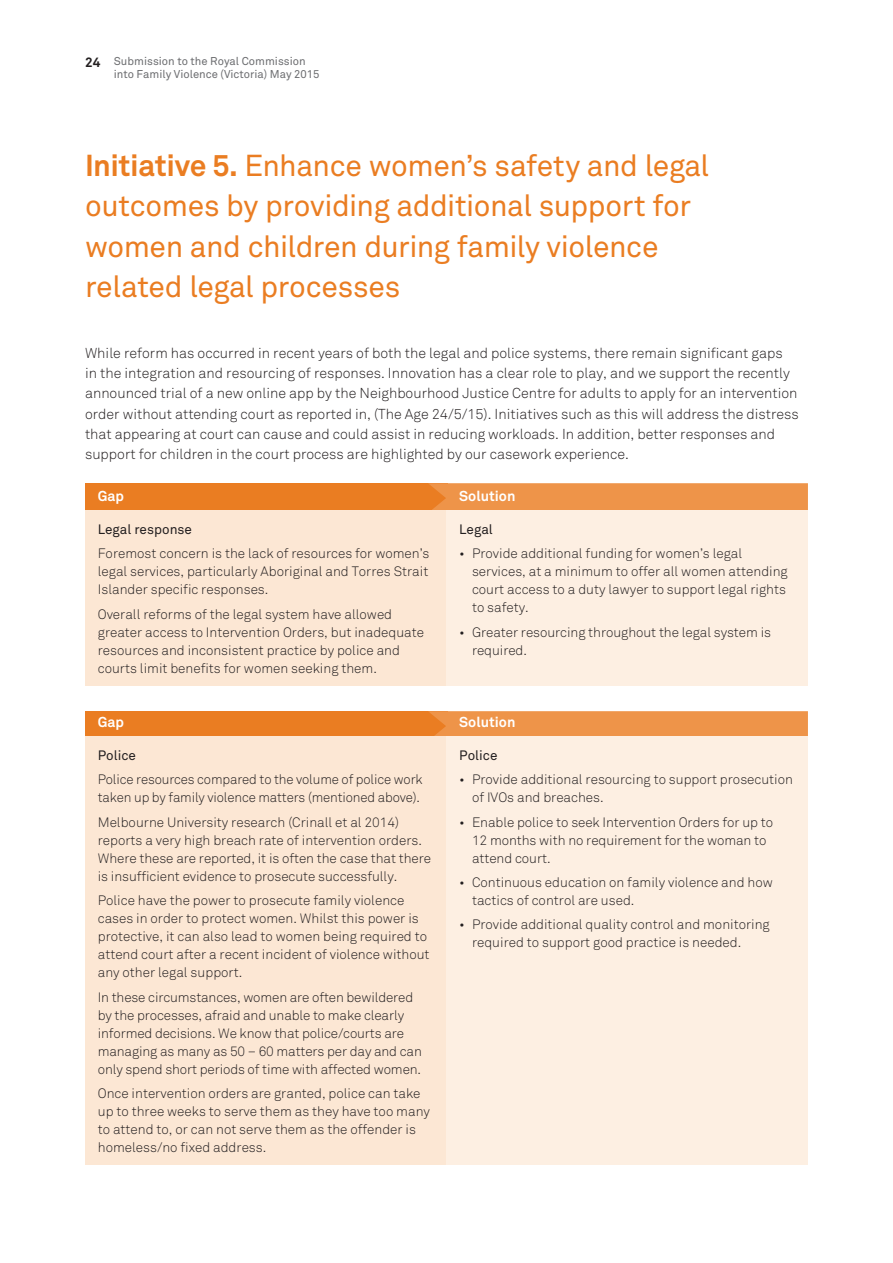
<style>
.page{position:relative;width:893px;height:1263px;background:#fff}
.page>*{position:absolute;margin:0;border:0;box-sizing:border-box;transform-origin:0 0}
.t1{font:30px/40.5px "Akkurat";letter-spacing:-.015em;color:#ea7d22}
.t2{font:300 14.25px/20.2px "Akkurat";color:#231f20}
.t3{font:700 14.25px "Akkurat";color:#fff}
.t4{font:300 13.5px/18px "Akkurat";color:#231f20}
.t5{font:13.5px "Akkurat";color:#231f20}
.t6{font:11.25px/13.5px "Akkurat";color:#6c6d70}
.s1{font-weight:700;font-size:13.5px;color:#231f20}
.s2{font-weight:700}
</style>
<div class="page">
<div style="left:85px;top:711px;width:363px;height:30px;background:#ea7d22"></div>
<div style="left:428px;top:711px;width:380px;height:25px;background:#ee9449"></div>
<div style="left:85px;top:483px;width:363px;height:30px;background:#ea7d22"></div>
<div style="left:428px;top:483px;width:380px;height:27px;background:#ee9449"></div>
<div style="left:85px;top:510px;width:361px;height:175px;background:#fce7d4"></div>
<div style="left:446px;top:510px;width:362px;height:175px;background:#fdefe2"></div>
<div style="left:85px;top:736px;width:361px;height:429px;background:#fce7d4"></div>
<div style="left:446px;top:736px;width:362px;height:429px;background:#fdefe2"></div>
<p class="t6" style="left:114px;top:55px;width:207px;text-indent:-29px"><span class="s1">24</span> Submission to the Royal Commission into Family Violence (Victoria) May 2015</p>
<h1 class="t1" style="left:85px;top:146px;width:626px"><span class="s2">Initiative 5.</span> Enhance women’s safety and legal outcomes by providing additional support for women and children during family violence related legal processes</h1>
<p class="t2" style="left:85px;top:343px;width:715px">While reform has occurred in recent years of both the legal and police systems, there remain significant gaps<br>in the integration and resourcing of responses. Innovation has a clear role to play, and we support the recently announced trial of a new online app by the Neighbourhood Justice Centre for adults to apply for an intervention order without attending court as reported in, (The Age 24/5/15). Initiatives such as this will address the distress that appearing at court can cause and could assist in reducing workloads. In addition, better responses and support for children in the court process are highlighted by our casework experience.</p>
<p class="t3" style="left:98px;top:487px;width:28px">Gap</p>
<p class="t3" style="left:459px;top:487px;width:58px">Solution</p>
<p class="t5" style="left:98px;top:521px;width:96px">Legal response</p>
<p class="t4" style="left:98px;top:545px;width:333px;text-align:justify">Foremost concern is the lack of resources for women’s legal services, particularly Aboriginal and Torres Strait Islander specific responses.</p>
<p class="t4" style="left:98px;top:605px;width:328px">Overall reforms of the legal system have allowed greater access to Intervention Orders, but inadequate resources and inconsistent practice by police and courts limit benefits for women seeking them.</p>
<p class="t5" style="left:459px;top:521px;width:35px">Legal</p>
<p class="t4" style="left:472px;top:545px;width:317px;text-indent:-13px">• Provide additional funding for women’s legal services, at a minimum to offer all women attending court access to a duty lawyer to support legal rights to safety.</p>
<p class="t4" style="left:472px;top:623px;width:301px;text-indent:-13px">• Greater resourcing throughout the legal system is required.</p>
<p class="t3" style="left:98px;top:713px;width:28px">Gap</p>
<p class="t3" style="left:459px;top:713px;width:58px">Solution</p>
<p class="t5" style="left:98px;top:747px;width:40px">Police</p>
<p class="t4" style="left:98px;top:771px;width:326px">Police resources compared to the volume of police work taken up by family violence matters (mentioned above).</p>
<p class="t4" style="left:98px;top:813px;width:335px">Melbourne University research (Crinall et al 2014) reports a very high breach rate of intervention orders.<br>Where these are reported, it is often the case that there is insufficient evidence to prosecute successfully.</p>
<p class="t4" style="left:98px;top:892px;width:333px">Police have the power to prosecute family violence cases in order to protect women. Whilst this power is protective, it can also lead to women being required to attend court after a recent incident of violence without any other legal support.</p>
<p class="t4" style="left:98px;top:988px;width:326px">In these circumstances, women are often bewildered by the processes, afraid and unable to make clearly informed decisions. We know that police/courts are managing as many as 50 – 60 matters per day and can only spend short periods of time with affected women.</p>
<p class="t4" style="left:98px;top:1084px;width:334px">Once intervention orders are granted, police can take up to three weeks to serve them as they have too many to attend to, or can not serve them as the offender is homeless/no fixed address.</p>
<p class="t5" style="left:459px;top:747px;width:40px">Police</p>
<p class="t4" style="left:472px;top:771px;width:323px;text-indent:-13px">• Provide additional resourcing to support prosecution of IVOs and breaches.</p>
<p class="t4" style="left:472px;top:813px;width:303px;text-indent:-13px">• Enable police to seek Intervention Orders for up to<br>12 months with no requirement for the woman to attend court.</p>
<p class="t4" style="left:472px;top:874px;width:302px;text-indent:-13px">• Continuous education on family violence and how tactics of control are used.</p>
<p class="t4" style="left:472px;top:916px;width:299px;text-indent:-13px">• Provide additional quality control and monitoring required to support good practice is needed.</p>
</div>
